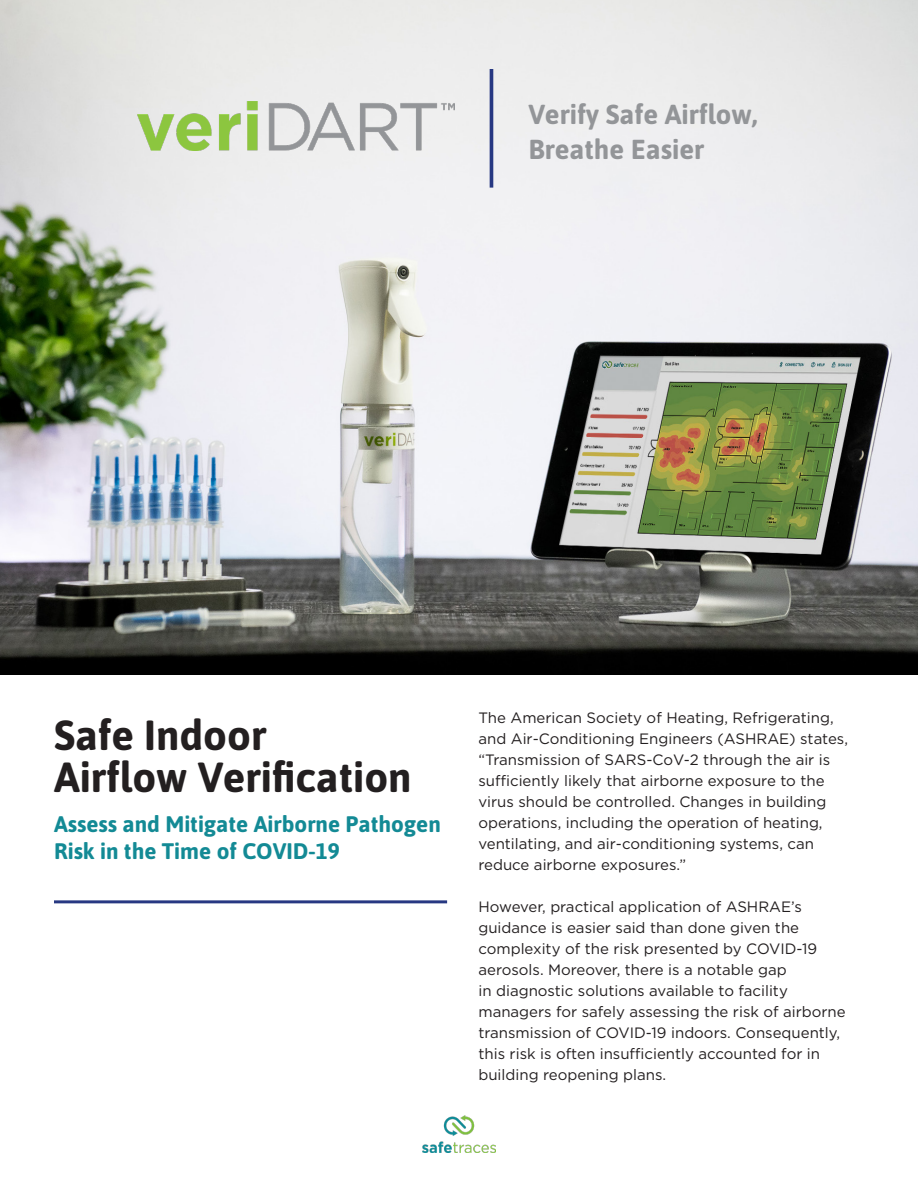
<style>
.page{position:relative;width:918px;height:1188px;background:#fff}
.page>*{position:absolute;margin:0;border:0;box-sizing:border-box;transform-origin:0 0}
.t1{font:700 42px/41.4px "Asap";color:#231f20}
.t2{font:700 27.45px "Asap";color:#939598}
.t3{font:700 22.5px/27px "Asap";color:#138a95}
.t4{font:15px/21px "Gotham";color:#231f20}
</style>
<div class="page">
<img style="left:422px;top:1116px;width:74px;height:36px">
<img style="left:0;top:0;width:918px;height:674px">
<img style="left:138px;top:101px;width:316px;height:49px">
<hr style="left:54px;top:900px;width:393px;height:3px;background:#273882">
<hr style="left:490px;top:69px;width:3px;height:119px;background:#273882">
<p class="t2" style="left:529px;top:95px;width:231px">Verify Safe Airflow,</p>
<p class="t2" style="left:529px;top:129px;width:177px">Breathe Easier</p>
<p class="t1" style="left:54px;top:713px;width:359px">Safe Indoor<br>Airflow Verification</p>
<p class="t3" style="left:54px;top:810px;width:388px">Assess and Mitigate Airborne Pathogen<br>Risk in the Time of COVID-19</p>
<p class="t4" style="left:478px;top:707px;width:371px">The American Society of Heating, Refrigerating, and Air-Conditioning Engineers (ASHRAE) states, “Transmission of SARS-CoV-2 through the air is sufficiently likely that airborne exposure to the virus should be controlled. Changes in building operations, including the operation of heating, ventilating, and air-conditioning systems, can reduce airborne exposures.”</p>
<p class="t4" style="left:478px;top:896px;width:369px">However, practical application of ASHRAE’s guidance is easier said than done given the complexity of the risk presented by COVID-19 aerosols. Moreover, there is a notable gap<br>in diagnostic solutions available to facility managers for safely assessing the risk of airborne transmission of COVID-19 indoors. Consequently, this risk is often insufficiently accounted for in building reopening plans.</p>
</div>
